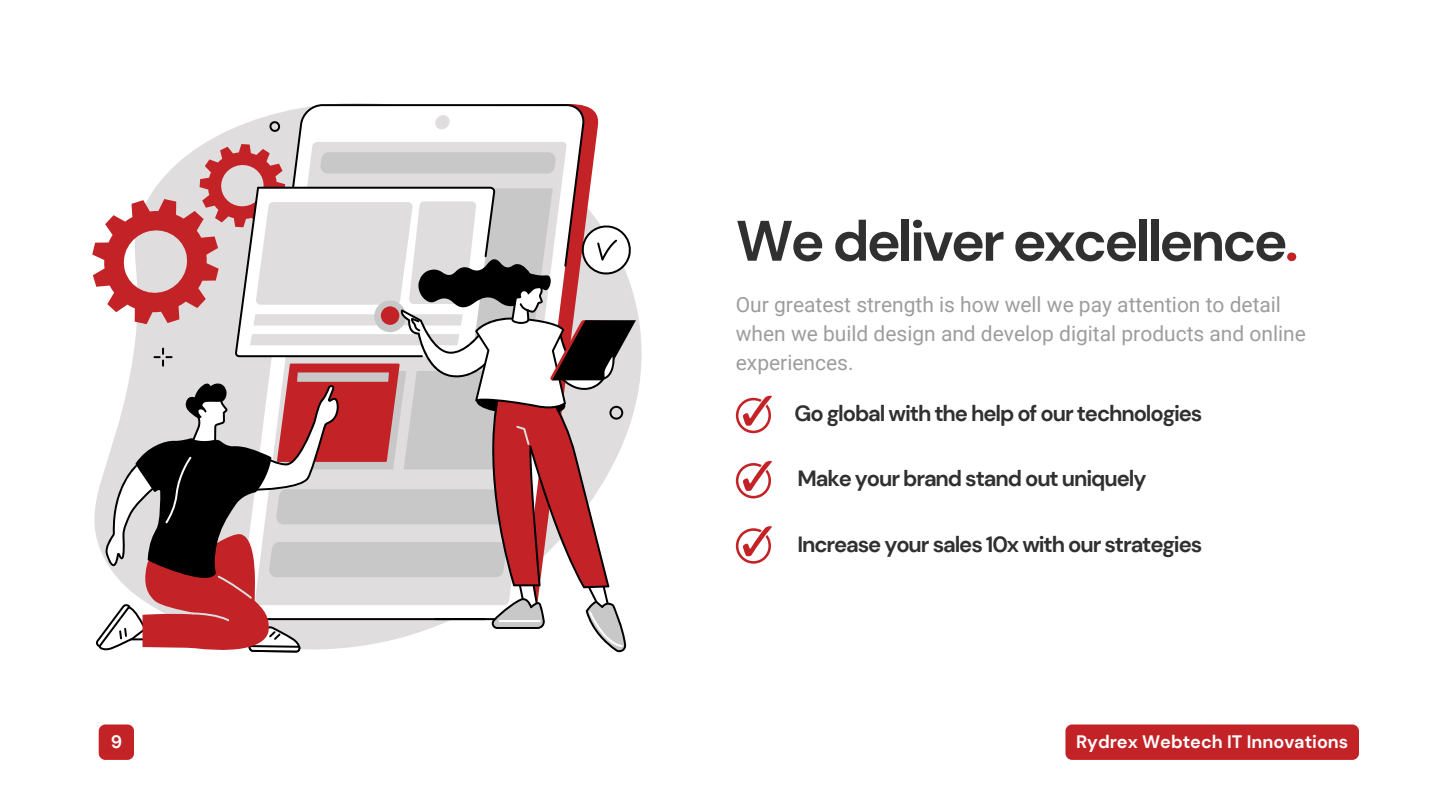
<style>
.page{position:relative;width:1440px;height:810px;background:#fff}
.page>*{position:absolute;margin:0;border:0;box-sizing:border-box;transform-origin:0 0}
.t1{font:700 57px "DM Sans";letter-spacing:-.05em;color:#303030}
.t2{font:700 22px "DM Sans";letter-spacing:-.05em;color:#303030}
.t3{font:21px/29.2px "Roboto";color:#9d9d9d}
.t4{font:700 18px "DM Sans";color:#fff}
.s1{color:#c32226}
</style>
<div class="page">
<div style="left:99px;top:724px;width:35px;height:36px;background:#c32226;border-radius:7px"></div>
<svg style="left:279px;top:104px;width:306px;height:40px"></svg>
<svg style="left:92px;top:144px;width:544px;height:509px"></svg>
<svg style="left:269px;top:121px;width:12px;height:11px"></svg>
<svg style="left:736px;top:396px;width:36px;height:37px"></svg>
<svg style="left:736px;top:461px;width:36px;height:37px"></svg>
<svg style="left:736px;top:526px;width:36px;height:38px"></svg>
<div style="left:1065px;top:724px;width:294px;height:36px;background:#c32226;border-radius:7px"></div>
<p class="t4" style="left:111px;top:730px;width:13px">9</p>
<p class="t1" style="left:736px;top:204px;width:564px">We deliver excellence<span class="s1">.</span></p>
<p class="t3" style="left:736px;top:290px;width:572px">Our greatest strength is how well we pay attention to detail when we build design and develop digital products and online experiences.</p>
<p class="t2" style="left:795px;top:399px;width:409px">Go global with the help of our technologies</p>
<p class="t2" style="left:797px;top:465px;width:351px">Make your brand stand out uniquely</p>
<p class="t2" style="left:797px;top:530px;width:406px">Increase your sales 10x with our strategies</p>
<p class="t4" style="left:1076px;top:730px;width:274px">Rydrex Webtech IT Innovations</p>
</div>
